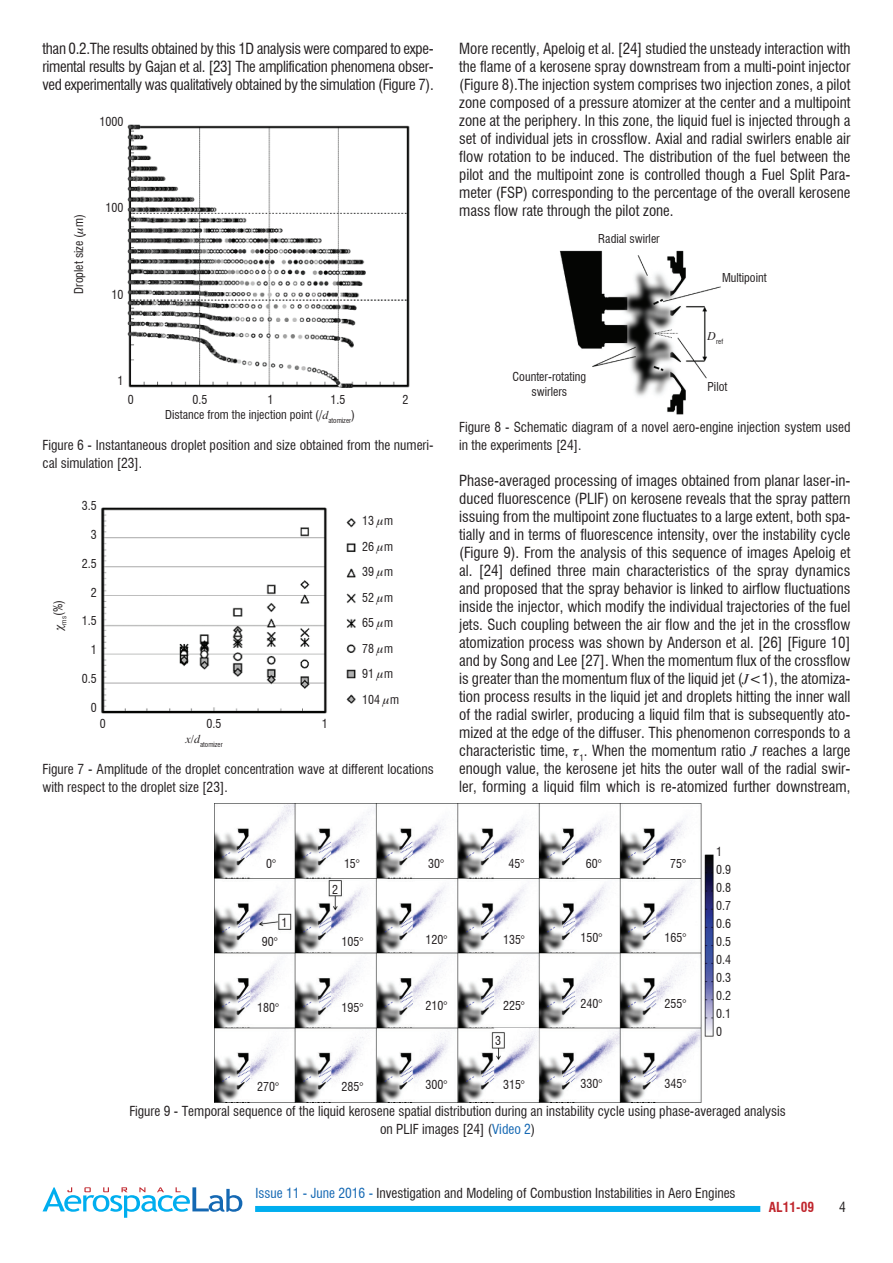
<style>
.page{position:relative;width:893px;height:1263px;background:#fff}
.page>*{position:absolute;margin:0;border:0;box-sizing:border-box;transform-origin:0 0}
.t1{font:condensed 15px/18px "Swiss 721 BT";color:#231f20;text-align:justify}
.t2{font:condensed 13.5px/18px "Swiss 721 BT";color:#231f20}
.t3{font:700 condensed 13.5px "Swiss 721 BT";color:#c0262d}
.t4{font:condensed 12px/18px "Swiss 721 BT";color:#231f20}
.t5{font:condensed 7.05px "Swiss 721 BT";color:#231f20}
.s1{font-family:"Times";font-style:italic;font-stretch:normal}
.s2{color:#1468b3}
</style>
<div class="page">
<div style="left:255px;top:1206px;width:505px;height:6px;background:#00aeef"></div>
<svg style="left:43px;top:1187px;width:199px;height:31px"></svg>
<img style="left:215px;top:804px;width:499px;height:298px">
<img style="left:127px;top:124px;width:283px;height:264px">
<img style="left:101px;top:507px;width:255px;height:207px">
<img style="left:559px;top:250px;width:162px;height:164px">
<p class="t1" style="left:43px;top:40px;width:393px">than 0.2.The results obtained by this 1D analysis were compared to expe&shy;rimental results by Gajan et al. [23] The amplification phenomena obser&shy;ved experimentally was qualitatively obtained by the simulation (Figure 7).</p>
<p class="t4" style="left:99px;top:113px;width:25px">1000</p>
<p class="t4" style="left:70px;top:294px;width:81px;rotate:-90deg">Droplet size ( m)</p>
<p class="t4" style="left:105px;top:199px;width:19px">100</p>
<p class="t4" style="left:111px;top:285px;width:13px">10</p>
<p class="t4" style="left:117px;top:372px;width:7px">1</p>
<p class="t4" style="left:128px;top:390px;width:7px">0</p>
<p class="t4" style="left:192px;top:390px;width:16px">0.5</p>
<p class="t4" style="left:267px;top:390px;width:7px">1</p>
<p class="t4" style="left:330px;top:390px;width:16px">1.5</p>
<p class="t4" style="left:402px;top:390px;width:7px">2</p>
<p class="t4" style="left:165px;top:405px;width:191px">Distance from the injection point (/<span class="s1">d</span><sub>atomizer</sub>)</p>
<p class="t2" style="left:43px;top:436px;width:393px">Figure 6 - Instantaneous droplet position and size obtained from the numeri&shy;cal simulation [23].</p>
<p class="t4" style="left:49px;top:624px;width:26px;rotate:-90deg"><sub>ms</sub>(%)</p>
<p class="t4" style="left:82px;top:497px;width:16px">3.5</p>
<p class="t4" style="left:91px;top:526px;width:7px">3</p>
<p class="t4" style="left:82px;top:554px;width:16px">2.5</p>
<p class="t4" style="left:91px;top:583px;width:7px">2</p>
<p class="t4" style="left:82px;top:612px;width:16px">1.5</p>
<p class="t4" style="left:91px;top:641px;width:7px">1</p>
<p class="t4" style="left:82px;top:670px;width:16px">0.5</p>
<p class="t4" style="left:91px;top:698px;width:7px">0</p>
<p class="t4" style="left:100px;top:715px;width:7px">0</p>
<p class="t4" style="left:206px;top:715px;width:16px">0.5</p>
<p class="t4" style="left:322px;top:715px;width:7px">1</p>
<p class="t5" style="left:185px;top:740px;width:39px"><sup>x/d</sup>atomizer</p>
<p class="t4" style="left:362px;top:508px;width:38px;line-height:25.5px">13 m<br>26 m<br>39 m<br>52 m<br>65 m<br>78 m<br>91 m<br>104 m</p>
<p class="t2" style="left:43px;top:760px;width:393px">Figure 7 - Amplitude of the droplet concentration wave at different locations with respect to the droplet size [23].</p>
<p class="t1" style="left:459px;top:40px;width:393px">More recently, Apeloig et al. [24] studied the unsteady interaction with the flame of a kerosene spray downstream from a multi-point injector (Figure 8).The injection system comprises two injection zones, a pilot zone composed of a pressure atomizer at the center and a multipoint zone at the periphery. In this zone, the liquid fuel is injected through a set of individual jets in crossflow. Axial and radial swirlers enable air flow rotation to be induced. The distribution of the fuel between the pilot and the multipoint zone is controlled though a Fuel Split Para&shy;meter (FSP) corresponding to the percentage of the overall kerosene mass flow rate through the pilot zone.</p>
<p class="t4" style="left:598px;top:230px;width:63px">Radial swirler</p>
<p class="t4" style="left:722px;top:269px;width:46px">Multipoint</p>
<p class="t5" style="left:708px;top:337px;width:17px"><sup>D</sup>ref</p>
<p class="t4" style="left:708px;top:378px;width:21px">Pilot</p>
<p class="t4" style="left:512px;top:369px;width:75px;line-height:15px;text-align:center">Counter-rotating swirlers</p>
<p class="t2" style="left:459px;top:418px;width:393px">Figure 8 - Schematic diagram of a novel aero-engine injection system used in the experiments [24].</p>
<p class="t1" style="left:459px;top:472px;width:393px">Phase-averaged processing of images obtained from planar laser-in&shy;duced fluorescence (PLIF) on kerosene reveals that the spray pattern issuing from the multipoint zone fluctuates to a large extent, both spa&shy;tially and in terms of fluorescence intensity, over the instability cycle (Figure 9). From the analysis of this sequence of images Apeloig et al. [24] defined three main characteristics of the spray dynamics and proposed that the spray behavior is linked to airflow fluctuations inside the injector, which modify the individual trajectories of the fuel jets. Such coupling between the air flow and the jet in the crossflow atomization process was shown by Anderson et al. [26] [Figure 10] and by Song and Lee [27]. When the momentum flux of the crossflow is greater than the momentum flux of the liquid jet (<span class="s1">J</span>&lt;1), the atomiza&shy;tion process results in the liquid jet and droplets hitting the inner wall of the radial swirler, producing a liquid film that is subsequently ato&shy;mized at the edge of the diffuser. This phenomenon corresponds to a characteristic time, ▼<sub>1</sub>. When the momentum ratio <span class="s1">J</span> reaches a large enough value, the kerosene jet hits the outer wall of the radial swir&shy;ler, forming a liquid film which is re-atomized further downstream,</p>
<p class="t4" style="left:266px;top:854px;width:11px">0°</p>
<p class="t4" style="left:281px;top:913px;width:7px">1</p>
<p class="t4" style="left:262px;top:932px;width:17px">90°</p>
<p class="t4" style="left:257px;top:999px;width:23px">180°</p>
<p class="t4" style="left:344px;top:854px;width:17px">15°</p>
<p class="t4" style="left:428px;top:854px;width:17px">30°</p>
<p class="t4" style="left:509px;top:854px;width:17px">45°</p>
<p class="t4" style="left:586px;top:854px;width:17px">60°</p>
<p class="t4" style="left:670px;top:854px;width:17px">75°</p>
<p class="t4" style="left:332px;top:880px;width:7px">2</p>
<p class="t4" style="left:341px;top:932px;width:23px">105°</p>
<p class="t4" style="left:341px;top:999px;width:23px">195°</p>
<p class="t4" style="left:426px;top:930px;width:23px">120°</p>
<p class="t4" style="left:426px;top:997px;width:23px">210°</p>
<p class="t4" style="left:503px;top:930px;width:23px">135°</p>
<p class="t4" style="left:503px;top:997px;width:23px">225°</p>
<p class="t4" style="left:495px;top:1032px;width:7px">3</p>
<p class="t4" style="left:580px;top:929px;width:23px">150°</p>
<p class="t4" style="left:580px;top:995px;width:23px">240°</p>
<p class="t4" style="left:665px;top:929px;width:23px">165°</p>
<p class="t4" style="left:665px;top:995px;width:23px">255°</p>
<p class="t4" style="left:716px;top:842px;width:16px">1<br>0.9<br>0.8<br>0.7<br>0.6<br>0.5<br>0.4<br>0.3<br>0.2<br>0.1<br>0</p>
<p class="t4" style="left:257px;top:1078px;width:23px">270°</p>
<p class="t4" style="left:341px;top:1078px;width:23px">285°</p>
<p class="t4" style="left:426px;top:1076px;width:23px">300°</p>
<p class="t4" style="left:503px;top:1076px;width:23px">315°</p>
<p class="t4" style="left:580px;top:1074px;width:23px">330°</p>
<p class="t4" style="left:665px;top:1074px;width:23px">345°</p>
<p class="t2" style="left:129px;top:1102px;width:658px;text-align:center">Figure 9 - Temporal sequence of the liquid kerosene spatial distribution during an instability cycle using phase-averaged analysis on PLIF images [24] (<span class="s2">Video 2</span>)</p>
<p class="t2" style="left:255px;top:1183px;width:482px"><span class="s2">Issue 11 - June 2016 -</span> Investigation and Modeling of Combustion Instabilities in Aero Engines</p>
<p class="t3" style="left:769px;top:1199px;width:47px">AL11-09</p>
<p class="t2" style="left:839px;top:1198px;width:8px">4</p>
</div>
